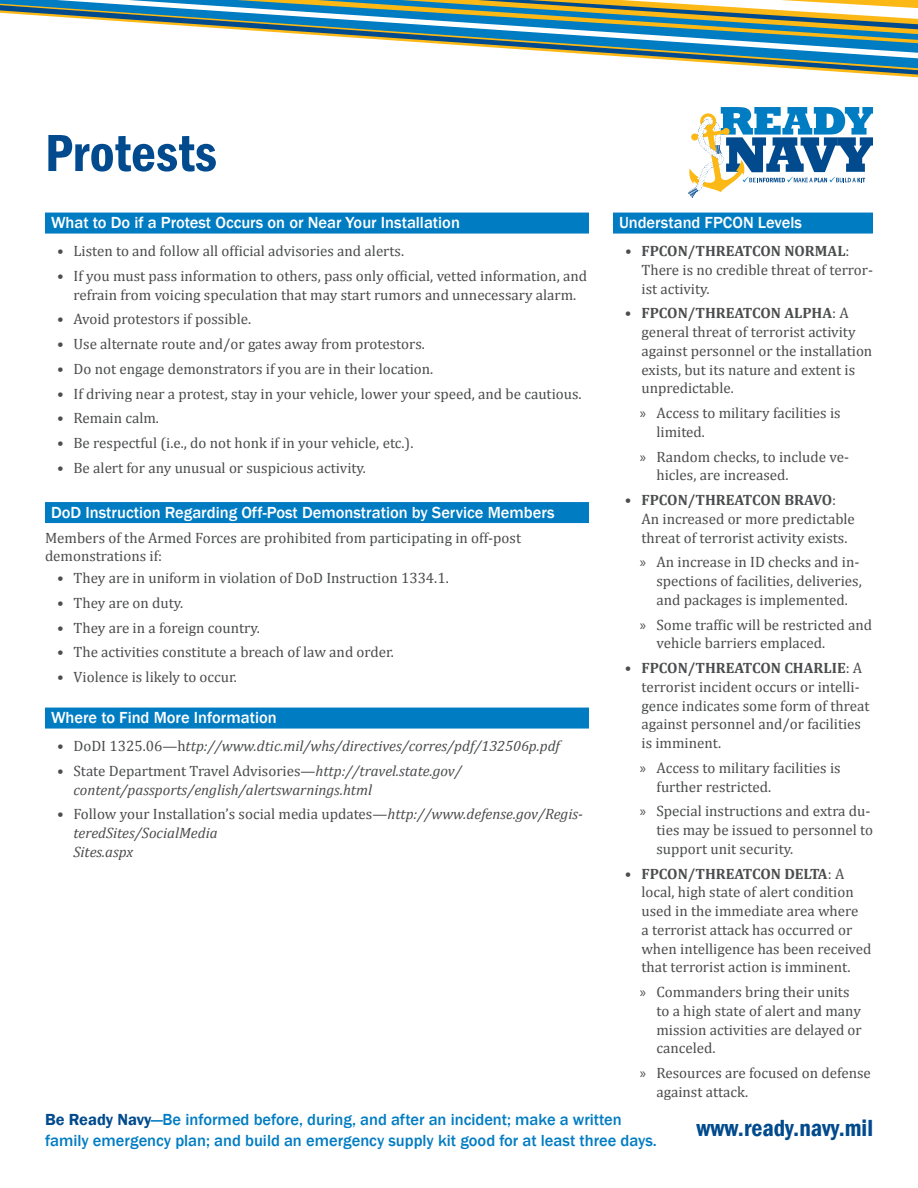
<style>
.page{position:relative;width:918px;height:1188px;background:#fff}
.page>*{position:absolute;margin:0;border:0;box-sizing:border-box;transform-origin:0 0}
.title_copy{font:600 condensed 54px "Franklin Gothic";color:#004a8d}
.t1{font:600 condensed 24px "Franklin Gothic";color:#004a8d}
.head_copy{font:500 16.5px "Franklin Gothic";color:#fff}
.t2{font:500 16.5px/21px "Franklin Gothic";color:#007cc2}
.body1_10_12_5{font:15px/18.8px "Cambria";color:#4b4c4d}
.t3{font:italic 15px/18.8px "Cambria";color:#4b4c4d}
.s1{font-style:normal}
.s2{font-weight:700}
.s3{font-family:"Myriad Pro"}
.s4{font-weight:600;color:#004a8d}
</style>
<div class="page">
<svg style="left:0;top:5px;width:918px;height:70px"></svg>
<svg style="left:237px;top:0;width:681px;height:43px"></svg>
<svg style="left:688px;top:107px;width:185px;height:91px"></svg>
<div style="left:45px;top:213px;width:544px;height:21px;background:#007cc2"></div>
<div style="left:45px;top:502px;width:544px;height:21px;background:#007cc2"></div>
<div style="left:45px;top:708px;width:544px;height:21px;background:#007cc2"></div>
<div style="left:613px;top:213px;width:260px;height:21px;background:#007cc2"></div>
<p class="title_copy" style="left:45px;top:117px;width:173px">Protests</p>
<p class="head_copy" style="left:51px;top:213px;width:410px">What to Do if a Protest Occurs on or Near Your Installation</p>
<p class="body1_10_12_5" style="left:57px;top:242px;width:349px">• Listen to and follow all official advisories and alerts.</p>
<p class="body1_10_12_5" style="left:57px;top:266px;width:532px;text-align:center">• If you must pass information to others, pass only official, vetted information, and refrain from voicing speculation that may start rumors and unnecessary alarm.</p>
<p class="body1_10_12_5" style="left:57px;top:310px;width:196px">• Avoid protestors if possible.</p>
<p class="body1_10_12_5" style="left:57px;top:335px;width:369px">• Use alternate route and/or gates away from protestors.</p>
<p class="body1_10_12_5" style="left:57px;top:359px;width:378px">• Do not engage demonstrators if you are in their location.</p>
<p class="body1_10_12_5" style="left:57px;top:384px;width:526px">• If driving near a protest, stay in your vehicle, lower your speed, and be cautious.</p>
<p class="body1_10_12_5" style="left:57px;top:409px;width:104px">• Remain calm.</p>
<p class="body1_10_12_5" style="left:57px;top:434px;width:358px">• Be respectful (i.e., do not honk if in your vehicle, etc.).</p>
<p class="body1_10_12_5" style="left:57px;top:458px;width:311px">• Be alert for any unusual or suspicious activity.</p>
<p class="head_copy" style="left:51px;top:502px;width:505px">DoD Instruction Regarding Off-Post Demonstration by Service Members</p>
<p class="body1_10_12_5" style="left:45px;top:528px;width:478px">Members of the Armed Forces are prohibited from participating in off-post demonstrations if:</p>
<p class="body1_10_12_5" style="left:57px;top:569px;width:393px">• They are in uniform in violation of DoD Instruction 1334.1.</p>
<p class="body1_10_12_5" style="left:57px;top:593px;width:128px">• They are on duty.</p>
<p class="body1_10_12_5" style="left:57px;top:618px;width:204px">• They are in a foreign country.</p>
<p class="body1_10_12_5" style="left:57px;top:643px;width:339px">• The activities constitute a breach of law and order.</p>
<p class="body1_10_12_5" style="left:57px;top:668px;width:181px">• Violence is likely to occur.</p>
<p class="head_copy" style="left:51px;top:708px;width:227px">Where to Find More Information</p>
<p class="t3" style="left:57px;top:736px;width:504px"><span class="s1">• DoDI 1325.06—h</span>ttp://www.dtic.mil/whs/directives/corres/pdf/132506p.pdf</p>
<p class="t3" style="left:74px;top:761px;width:390px;text-indent:-16px"><span class="s1">• State Department Travel Advisories—</span>http://travel.state.gov/ content/passports/english/alertswarnings.html</p>
<p class="t3" style="left:74px;top:804px;width:511px;text-indent:-16px"><span class="s1">• Follow your Installation’s social media updates—</span>http://www.defense.gov/Regis&shy;teredSites/SocialMedia<br>Sites.aspx</p>
<p class="head_copy" style="left:619px;top:213px;width:184px">Understand FPCON Levels</p>
<p class="body1_10_12_5" style="left:641px;top:242px;width:233px;text-indent:-16px"><span class="s2">• FPCON/THREATCON NORMAL</span>:<br>There is no credible threat of terror&shy;ist activity.</p>
<p class="body1_10_12_5" style="left:641px;top:304px;width:232px;text-indent:-16px"><span class="s2">• FPCON/THREATCON ALPHA</span>: A general threat of terrorist activity against personnel or the installation exists, but its nature and extent is unpredictable.</p>
<p class="body1_10_12_5" style="left:656px;top:404px;width:186px;text-indent:-16px"><span class="s3">»</span> Access to military facilities is limited.</p>
<p class="body1_10_12_5" style="left:656px;top:447px;width:194px;text-indent:-16px"><span class="s3">»</span> Random checks, to include ve&shy;hicles, are increased.</p>
<p class="body1_10_12_5" style="left:641px;top:491px;width:215px;text-indent:-16px"><span class="s2">• FPCON/THREATCON BRAVO</span>:<br>An increased or more predictable threat of terrorist activity exists.</p>
<p class="body1_10_12_5" style="left:656px;top:553px;width:207px;text-indent:-16px"><span class="s3">»</span> An increase in ID checks and in&shy;spections of facilities, deliveries, and packages is implemented.</p>
<p class="body1_10_12_5" style="left:656px;top:615px;width:217px;text-indent:-16px"><span class="s3">»</span> Some traffic will be restricted and vehicle barriers emplaced.</p>
<p class="body1_10_12_5" style="left:641px;top:659px;width:229px;text-indent:-16px"><span class="s2">• FPCON/THREATCON CHARLIE</span>: A terrorist incident occurs or intelli&shy;gence indicates some form of threat against personnel and/or facilities is imminent.</p>
<p class="body1_10_12_5" style="left:656px;top:758px;width:186px;text-indent:-16px"><span class="s3">»</span> Access to military facilities is further restricted.</p>
<p class="body1_10_12_5" style="left:656px;top:802px;width:218px;text-indent:-16px"><span class="s3">»</span> Special instructions and extra du&shy;ties may be issued to personnel to support unit security.</p>
<p class="body1_10_12_5" style="left:641px;top:864px;width:232px;text-indent:-16px"><span class="s2">• FPCON/THREATCON DELTA</span>: A local, high state of alert condition used in the immediate area where<br>a terrorist attack has occurred or when intelligence has been received that terrorist action is imminent.</p>
<p class="body1_10_12_5" style="left:656px;top:983px;width:207px;text-indent:-16px"><span class="s3">»</span> Commanders bring their units to a high state of alert and many mission activities are delayed or canceled.</p>
<p class="body1_10_12_5" style="left:656px;top:1064px;width:216px;text-indent:-16px"><span class="s3">»</span> Resources are focused on defense against attack.</p>
<p class="t2" style="left:45px;top:1109px;width:613px"><span class="s4">Be Ready Navy</span>—Be informed before, during, and after an incident; make a written family emergency plan; and build an emergency supply kit good for at least three days.</p>
<h2 class="t1" style="left:697px;top:1112px;width:178px">www.ready.navy.mil</h2>
</div>
